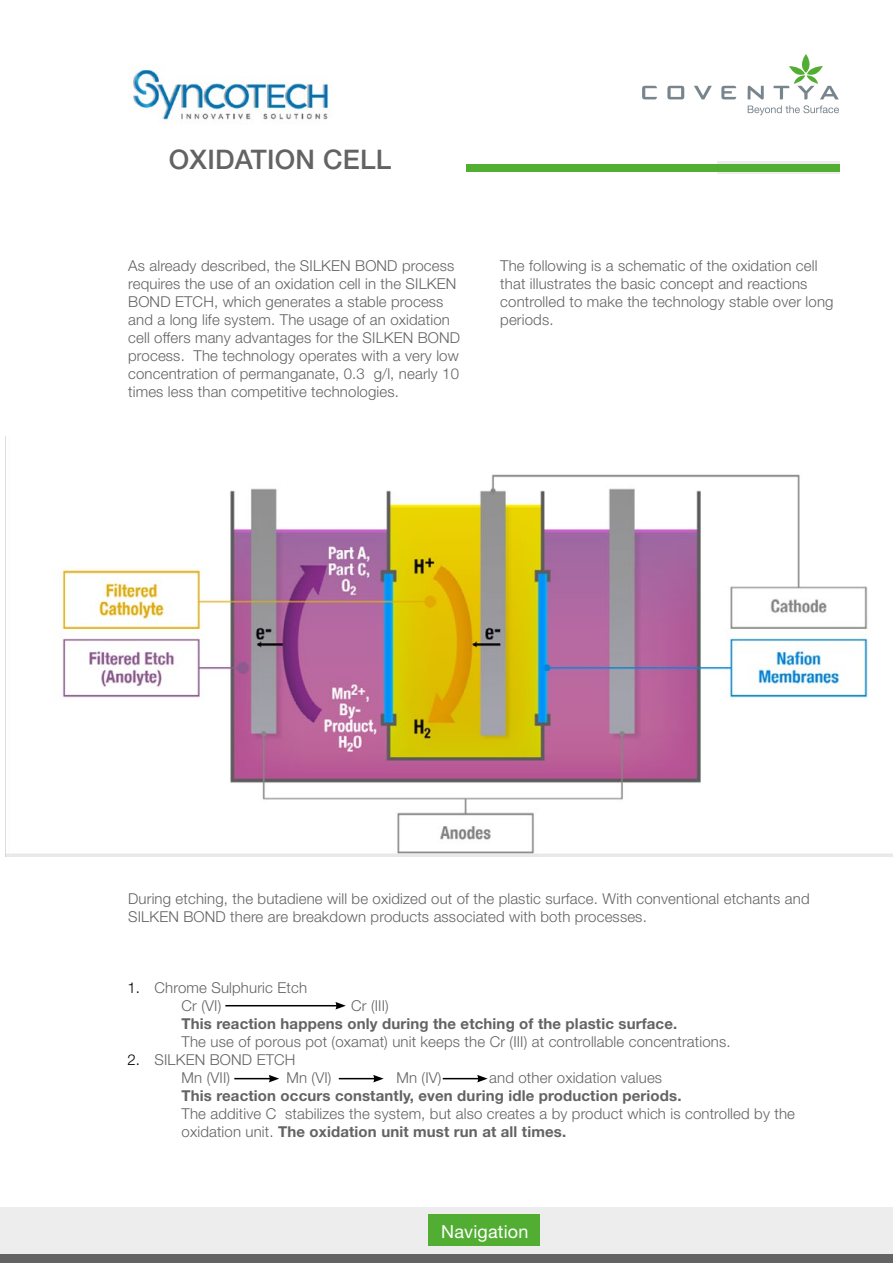
<style>
.page{position:relative;width:893px;height:1263px;background:#fff}
.page>*{position:absolute;margin:0;border:0;box-sizing:border-box;transform-origin:0 0}
.t1{font:500 27px "Helvetica Neue";letter-spacing:.01em;color:#646363}
.t2{font:18px "Helvetica Neue";letter-spacing:.01em;color:#fff}
.t3{font:300 15px/18px "Helvetica Neue";letter-spacing:.01em;color:#646363}
.t4{font:700 15px "Helvetica Neue";letter-spacing:.01em;color:#646363}
.s1{color:#000}
.s2{font-weight:700}
</style>
<div class="page">
<svg style="left:667px;top:86px;width:17px;height:13px"></svg>
<svg style="left:694px;top:86px;width:18px;height:13px"></svg>
<svg style="left:748px;top:86px;width:16px;height:13px"></svg>
<svg style="left:642px;top:86px;width:15px;height:13px"></svg>
<svg style="left:721px;top:86px;width:15px;height:13px"></svg>
<svg style="left:774px;top:54px;width:65px;height:45px"></svg>
<svg style="left:748px;top:105px;width:91px;height:10px"></svg>
<svg style="left:717px;top:161px;width:123px;height:13px"></svg>
<div style="left:466px;top:164px;width:374px;height:7px;background:#52ae32"></div>
<img style="left:133px;top:69px;width:196px;height:51px">
<div style="left:0;top:1207px;width:893px;height:56px;background:#ededed"></div>
<div style="left:0;top:1254px;width:893px;height:9px;background:#646363"></div>
<div style="left:428px;top:1214px;width:112px;height:32px;background:#52ae32"></div>
<hr style="left:225px;top:1005px;width:113px;height:1px;background:#000">
<svg style="left:335px;top:1002px;width:11px;height:7px"></svg>
<hr style="left:234px;top:1078px;width:37px;height:1px;background:#000">
<svg style="left:269px;top:1075px;width:10px;height:7px"></svg>
<hr style="left:339px;top:1078px;width:36px;height:1px;background:#000">
<svg style="left:373px;top:1075px;width:11px;height:7px"></svg>
<hr style="left:443px;top:1078px;width:36px;height:1px;background:#000">
<svg style="left:477px;top:1075px;width:11px;height:7px"></svg>
<img style="left:5px;top:436px;width:888px;height:421px">
<h1 class="t1" style="left:169px;top:138px;width:224px">OXIDATION CELL</h1>
<p class="t3" style="left:128px;top:255px;width:333px">As already described, the SILKEN BOND process requires the use of an oxidation cell in the SILKEN BOND ETCH, which generates a stable process and a long life system. The usage of an oxidation cell offers many advantages for the SILKEN BOND process. The technology operates with a very low concentration of permanganate, 0.3 g/l, nearly 10 times less than competitive technologies.</p>
<p class="t3" style="left:500px;top:255px;width:335px">The following is a schematic of the oxidation cell that illustrates the basic concept and reactions controlled to make the technology stable over long periods.</p>
<p class="t3" style="left:128px;top:889px;width:683px">During etching, the butadiene will be oxidized out of the plastic surface. With conventional etchants and<br>SILKEN BOND there are breakdown products associated with both processes.</p>
<p class="t3" style="left:182px;top:977px;width:127px;text-indent:-54px"><span class="s1">1.</span> Chrome Sulphuric Etch<br>Cr (VI)</p>
<p class="t3" style="left:351px;top:995px;width:39px">Cr (III)</p>
<p class="t4" style="left:182px;top:1011px;width:497px">This reaction happens only during the etching of the plastic surface.</p>
<p class="t3" style="left:182px;top:1031px;width:551px">The use of porous pot (oxamat) unit keeps the Cr (III) at controllable concentrations.</p>
<p class="t3" style="left:182px;top:1049px;width:115px;text-indent:-54px"><span class="s1">2.</span> SILKEN BOND ETCH<br>Mn (VII)</p>
<p class="t3" style="left:286px;top:1067px;width:47px">Mn (VI)</p>
<p class="t3" style="left:396px;top:1067px;width:47px">Mn (IV)</p>
<p class="t3" style="left:489px;top:1067px;width:174px">and other oxidation values</p>
<p class="t4" style="left:182px;top:1083px;width:501px">This reaction occurs constantly, even during idle production periods.</p>
<p class="t3" style="left:182px;top:1103px;width:615px">The additive C stabilizes the system, but also creates a by product which is controlled by the oxidation unit. <span class="s2">The oxidation unit must run at all times.</span></p>
<p class="t2" style="left:441px;top:1218px;width:89px">Navigation</p>
</div>
